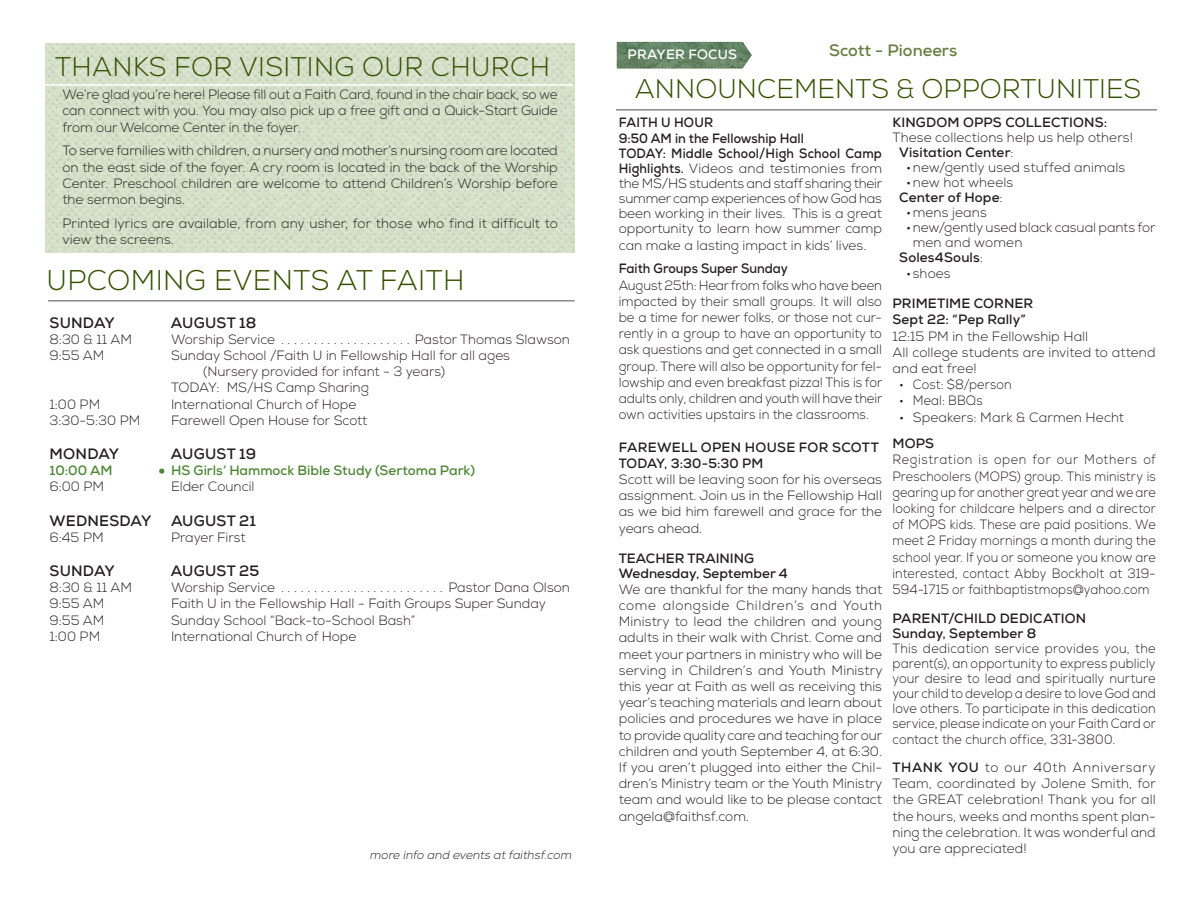
<style>
.page{position:relative;width:1188px;height:918px;background:#fff}
.page>*{position:absolute;margin:0;border:0;box-sizing:border-box;transform-origin:0 0}
.t1{font:300 28.5px "Nexa";letter-spacing:.015em;color:#355000}
.t2{font:300 27px "Nexa";letter-spacing:.005em;color:#355000}
.t3{font:700 16.5px "Nexa";color:#677c40}
.t4{font:700 15px "Nexa";letter-spacing:.015em;color:#231f20}
.t5{font:300 13.5px/16.2px "Nexa";color:#231f20;text-align:justify}
.t6{font:300 13.5px/16.2px "Nexa";color:#231f20;text-align:justify;scale:.93 1}
.t7{font:300 13.5px/16.2px "Nexa";color:#231f20;text-align:justify;scale:.96 1}
.t8{font:300 13.5px/15.1px "Nexa";color:#231f20;text-align:justify;scale:.94 1}
.t9{font:700 13.5px "Nexa";letter-spacing:.005em;color:#231f20}
.t10{font:700 13.5px "Nexa";letter-spacing:.005em;color:#231f20;scale:.94 1}
.t11{font:700 13.5px "Nexa";color:#4e8635}
.t12{font:700 13.5px "Nexa";letter-spacing:.025em;color:#231f20}
.t13{font:700 13.5px "Nexa";letter-spacing:.015em;color:#fff}
.t14{font:italic 300 12px "Nexa";color:#231f20}
.s1{font-size:22.5px}
.s2{font-weight:700}
.s3{font-weight:300}
</style>
<div class="page">
<img style="left:617px;top:42px;width:135px;height:26px">
<hr style="left:616px;top:109px;width:541px;height:2px;background:#898989">
<img style="left:46px;top:44px;width:529px;height:209px">
<hr style="left:48px;top:300px;width:527px;height:2px;background:#898989">
<hr style="left:44px;top:84px;width:529px;height:2px;background:#fff">
<p class="t2" style="left:55px;top:51px;width:496px">THANKS FOR VISITING OUR CHURCH</p>
<p class="t5" style="left:63px;top:87px;width:497px">We’re glad you’re here! Please fill out a Faith Card, found in the chair back, so we can connect with you. You may also pick up a free gift and a Quick-Start Guide from our Welcome Center in the foyer.</p>
<p class="t5" style="left:63px;top:143px;width:497px">To serve families with children, a nursery and mother’s nursing room are located on the east side of the foyer. A cry room is located in the back of the Worship Center. Preschool children are welcome to attend Children’s Worship before the sermon begins.</p>
<p class="t5" style="left:63px;top:215px;width:497px">Printed lyrics are available, from any usher, for those who find it difficult to view the screens.</p>
<p class="t1" style="left:47px;top:263px;width:419px">UPCOMING EVENTS AT FAITH</p>
<p class="t4" style="left:50px;top:313px;width:67px">SUNDAY</p>
<p class="t4" style="left:171px;top:313px;width:87px">AUGUST 18</p>
<p class="t5" style="left:50px;top:332px;width:84px">8:30 &amp; 11 AM</p>
<p class="t5" style="left:171px;top:332px;width:111px">Worship Service .....................</p>
<p class="t5" style="left:415px;top:332px;width:157px">Pastor Thomas Slawson</p>
<p class="t5" style="left:50px;top:348px;width:56px">9:55 AM</p>
<p class="t5" style="left:171px;top:348px;width:341px">Sunday School /Faith U in Fellowship Hall for all ages</p>
<p class="t5" style="left:203px;top:364px;width:244px">(Nursery provided for infant - 3 years)</p>
<p class="t5" style="left:171px;top:380px;width:199px">TODAY: MS/HS Camp Sharing</p>
<p class="t5" style="left:50px;top:396px;width:52px">1:00 PM</p>
<p class="t5" style="left:171px;top:396px;width:187px">International Church of Hope</p>
<p class="t5" style="left:50px;top:413px;width:92px">3:30-5:30 PM</p>
<p class="t5" style="left:171px;top:413px;width:198px">Farewell Open House for Scott</p>
<p class="t4" style="left:50px;top:444px;width:71px">MONDAY</p>
<p class="t4" style="left:171px;top:444px;width:87px">AUGUST 19</p>
<p class="t11" style="left:50px;top:462px;width:65px">10:00 AM</p>
<p class="t11" style="left:158px;top:462px;width:319px"><span class="s1">•</span> HS Girls’ Hammock Bible Study (Sertoma Park)</p>
<p class="t5" style="left:50px;top:479px;width:56px">6:00 PM</p>
<p class="t5" style="left:171px;top:479px;width:85px">Elder Council</p>
<p class="t4" style="left:50px;top:511px;width:103px">WEDNESDAY</p>
<p class="t4" style="left:171px;top:511px;width:86px">AUGUST 21</p>
<p class="t5" style="left:50px;top:530px;width:56px">6:45 PM</p>
<p class="t5" style="left:171px;top:530px;width:76px">Prayer First</p>
<p class="t4" style="left:50px;top:561px;width:67px">SUNDAY</p>
<p class="t4" style="left:171px;top:561px;width:90px">AUGUST 25</p>
<p class="t5" style="left:50px;top:580px;width:84px">8:30 &amp; 11 AM</p>
<p class="t5" style="left:171px;top:580px;width:111px">Worship Service ..........................</p>
<p class="t5" style="left:448px;top:580px;width:123px">Pastor Dana Olson</p>
<p class="t5" style="left:50px;top:596px;width:56px">9:55 AM</p>
<p class="t5" style="left:171px;top:596px;width:377px">Faith U in the Fellowship Hall - Faith Groups Super Sunday</p>
<p class="t5" style="left:50px;top:612px;width:56px">9:55 AM</p>
<p class="t5" style="left:171px;top:612px;width:246px">Sunday School “Back-to-School Bash”</p>
<p class="t5" style="left:50px;top:629px;width:52px">1:00 PM</p>
<p class="t5" style="left:171px;top:629px;width:187px">International Church of Hope</p>
<p class="t14" style="left:370px;top:848px;width:206px">more info and events atfaithsf.com</p>
<p class="t13" style="left:628px;top:46px;width:111px">PRAYER FOCUS</p>
<p class="t3" style="left:829px;top:39px;width:130px">Scott - Pioneers</p>
<p class="t2" style="left:635px;top:73px;width:508px">ANNOUNCEMENTS &amp; OPPORTUNITIES</p>
<p class="t10" style="left:619px;top:114px;width:102px">FAITH U HOUR</p>
<p class="t10" style="left:619px;top:130px;width:198px">9:50 AM in the Fellowship Hall</p>
<p class="t5" style="left:619px;top:147px;width:265px;line-height:15.1px"><span class="s2">TODAY: Middle School/High School Camp Highlights.</span> Videos and testimonies from the MS/HS students and staff sharing their summer camp experiences of how God has been working in their lives. This is a great opportunity to learn how summer camp can make a lasting impact in kids’ lives.</p>
<p class="t10" style="left:619px;top:260px;width:182px">Faith Groups Super Sunday</p>
<p class="t7" style="left:619px;top:277px;width:276px">August 25th: Hear from folks who have been impacted by their small groups. It will also be a time for newer folks, or those not cur&shy;rently in a group to have an opportunity to ask questions and get connected in a small group. There will also be opportunity for fel&shy;lowship and even breakfast pizza! This is for adults only, children and youth will have their own activities upstairs in the classrooms.</p>
<p class="t12" style="left:619px;top:438px;width:262px">FAREWELL OPEN HOUSE FOR SCOTT</p>
<p class="t9" style="left:619px;top:454px;width:146px">TODAY, 3:30-5:30 PM</p>
<p class="t5" style="left:619px;top:472px;width:265px">Scott will be leaving soon for his overseas assignment. Join us in the Fellowship Hall as we bid him farewell and grace for the years ahead.</p>
<p class="t9" style="left:619px;top:549px;width:137px">TEACHER TRAINING</p>
<p class="t9" style="left:619px;top:564px;width:171px">Wednesday, September 4</p>
<p class="t5" style="left:619px;top:581px;width:265px">We are thankful for the many hands that come alongside Children’s and Youth Ministry to lead the children and young adults in their walk with Christ. Come and meet your partners in ministry who will be serving in Children’s and Youth Ministry this year at Faith as well as receiving this year’s teaching materials and learn about policies and procedures we have in place to provide quality care and teaching for our children and youth September 4, at 6:30.<br>If you aren’t plugged into either the Chil&shy;dren’s Ministry team or the Youth Ministry team and would like to be please contact angela@faithsf.com.</p>
<p class="t9" style="left:892px;top:114px;width:216px">KINGDOM OPPS COLLECTIONS:</p>
<p class="t5" style="left:892px;top:130px;width:242px">These collections help us help others!</p>
<p class="t9" style="left:899px;top:144px;width:116px">Visitation Center<span class="s3">:</span></p>
<p class="t5" style="left:906px;top:160px;width:221px">•new/gently used stuffed animals</p>
<p class="t5" style="left:906px;top:175px;width:109px">•new hot wheels</p>
<p class="t9" style="left:899px;top:189px;width:105px">Center of Hope<span class="s3">:</span></p>
<p class="t5" style="left:906px;top:205px;width:82px">•mens jeans</p>
<p class="t5" style="left:913px;top:220px;width:244px;line-height:15px;text-indent:-7px">•new/gently used black casual pants for men and women</p>
<p class="t9" style="left:899px;top:249px;width:85px">Soles4Souls<span class="s3">:</span></p>
<p class="t5" style="left:906px;top:266px;width:46px">•shoes</p>
<p class="t9" style="left:892px;top:295px;width:142px">PRIMETIME CORNER</p>
<p class="t9" style="left:892px;top:311px;width:135px">Sept 22: “Pep Rally”</p>
<p class="t5" style="left:892px;top:328px;width:197px">12:15 PM in the Fellowship Hall</p>
<p class="t5" style="left:892px;top:344px;width:265px">All college students are invited to attend and eat free!</p>
<p class="t6" style="left:899px;top:377px;width:122px">• Cost: $8/person</p>
<p class="t6" style="left:899px;top:393px;width:91px">• Meal: BBQs</p>
<p class="t5" style="left:899px;top:409px;width:226px">• Speakers: Mark &amp; Carmen Hecht</p>
<p class="t9" style="left:892px;top:435px;width:43px">MOPS</p>
<p class="t6" style="left:892px;top:452px;width:285px">Registration is open for our Mothers of Preschoolers (MOPS) group. This ministry is gearing up for another great year and we are looking for childcare helpers and a director of MOPS kids. These are paid positions. We meet 2 Friday mornings a month during the school year. If you or someone you know are interested, contact Abby Bockholt at 319- 594-1715 or faithbaptistmops@yahoo.com</p>
<p class="t9" style="left:892px;top:609px;width:195px">PARENT/CHILD DEDICATION</p>
<p class="t9" style="left:892px;top:624px;width:145px">Sunday, September 8</p>
<p class="t8" style="left:892px;top:641px;width:282px">This dedication service provides you, the parent(s), an opportunity to express publicly your desire to lead and spiritually nurture your child to develop a desire to love God and love others. To participate in this dedication service, please indicate on your Faith Card or contact the church office, 331-3800.</p>
<p class="t5" style="left:892px;top:760px;width:265px"><span class="s2">THANK YOU</span> to our 40th Anniversary Team, coordinated by Jolene Smith, for the GREAT celebration! Thank you for all the hours, weeks and months spent plan&shy;ning the celebration. It was wonderful and you are appreciated!</p>
</div>
